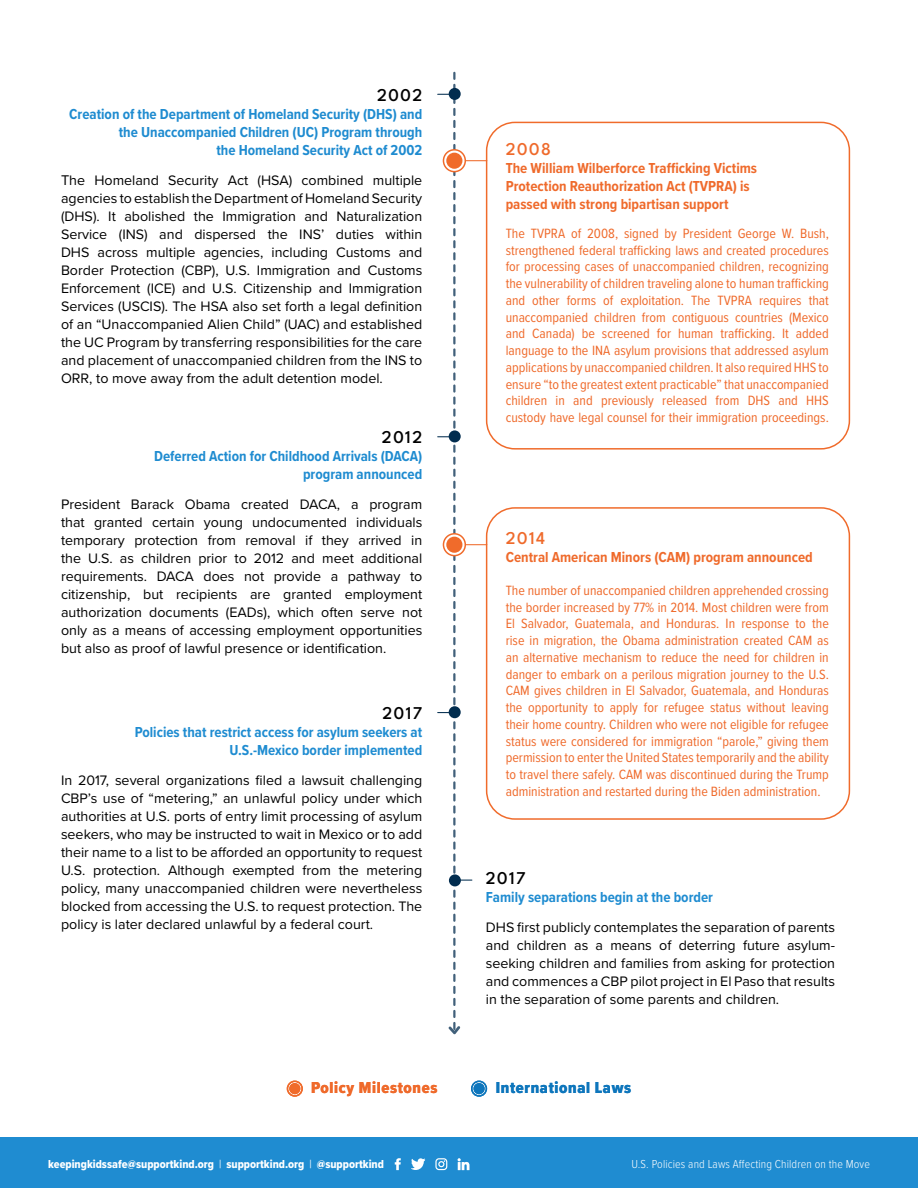
<style>
.page{position:relative;width:918px;height:1188px;background:#fff}
.page>*{position:absolute;margin:0;border:0;box-sizing:border-box;transform-origin:0 0}
.t1{font:100 18px "League Spartan";letter-spacing:.08em;color:#000}
.t2{font:100 18px "League Spartan";letter-spacing:.08em;color:#ef6a2b}
.t3{font:16.5px "Proxima Nova Cond Extrabld";letter-spacing:.04em;color:#0e76bc}
.t4{font:16.5px "Proxima Nova Cond Extrabld";letter-spacing:.04em;color:#ef6a2b}
.t5{font:700 15px/18px "Proxima Nova Cond";color:#1e8bd0;text-align:right}
.t6{font:700 15px/18px "Proxima Nova Cond";color:#ef6a2b}
.t7{font:700 15px/18px "Proxima Nova Cond";color:#1f8cd1;text-align:right}
.t8{font:14.25px/18px "Proxima Nova";color:#000;text-align:justify}
.t9{font:13.95px/16.8px "Proxima Nova Cond";color:#ef6a2b;text-align:justify}
.t10{font:12px "Proxima Nova Cond Extrabld";color:#fff}
.t11{font:300 12px "Proxima Nova Cond";letter-spacing:.01em;color:#fff}
.s1{font-size:14.55px}
.s2{font-family:"Proxima Nova Cond"}
</style>
<div class="page">
<div style="left:0;top:1137px;width:918px;height:51px;background:#1f8cd1"></div>
<svg style="left:458px;top:1158px;width:12px;height:12px"></svg>
<svg style="left:395px;top:1158px;width:6px;height:12px"></svg>
<svg style="left:411px;top:1158px;width:14px;height:12px"></svg>
<svg style="left:435px;top:1158px;width:12px;height:12px"></svg>
<div style="left:486px;top:507px;width:364px;height:313px;border:2px solid #f06b2b;border-radius:28px"></div>
<div style="left:486px;top:122px;width:364px;height:328px;border:2px solid #f06b2b;border-radius:28px"></div>
<svg style="left:438px;top:73px;width:49px;height:961px"></svg>
<div style="left:471px;top:1081px;width:16px;height:16px;border:2px solid #0e76bc;border-radius:50%"></div>
<div style="left:473px;top:1083px;width:12px;height:11px;background:#0e76bc;border-radius:50%"></div>
<div style="left:287px;top:1081px;width:16px;height:16px;border:2px solid #f06b2b;border-radius:50%"></div>
<div style="left:289px;top:1083px;width:11px;height:11px;background:#f06b2b;border-radius:50%"></div>
<p class="t1" style="left:377px;top:81px;width:47px">2002</p>
<p class="t5" style="left:69px;top:104px;width:355px">Creation of the Department of Homeland Security (DHS) and the Unaccompanied Children (UC) Program through<br>the Homeland Security Act of 2002</p>
<p class="t8" style="left:61px;top:171px;width:363px"><span class="s1">T</span>he Homeland Security Act (HSA) combined multiple agencies to establish the Department of Homeland Security (DHS). It abolished the Immigration and Naturalization Service (INS) and dispersed the INS’ duties within DHS across multiple agencies, including Customs and Border Protection (CBP), U.S. Immigration and Customs Enforcement (ICE) and U.S. Citizenship and Immigration Services (USCIS). The HSA also set forth a legal definition of an “Unaccompanied Alien Child” (UAC) and established the UC Program by transferring responsibilities for the care and placement of unaccompanied children from the INS to ORR, to move away from the adult detention model.</p>
<p class="t1" style="left:382px;top:424px;width:42px">2012</p>
<p class="t5" style="left:154px;top:447px;width:270px">Deferred Action for Childhood Arrivals (DACA) program announced</p>
<p class="t8" style="left:61px;top:495px;width:363px">President Barack Obama created DACA, a program that granted certain young undocumented individuals temporary protection from removal if they arrived in the U.S. as children prior to 2012 and meet additional requirements. DACA does not provide a pathway to citizenship, but recipients are granted employment authorization documents (EADs), which often serve not only as a means of accessing employment opportunities but also as proof of lawful presence or identification.</p>
<p class="t1" style="left:382px;top:700px;width:41px">2017</p>
<p class="t7" style="left:135px;top:723px;width:289px">Policies that restrict access for asylum seekers at<br>U.S.-Mexico border implemented</p>
<p class="t8" style="left:61px;top:770px;width:363px">In 2017, several organizations filed a lawsuit challenging CBP’s use of “metering,” an unlawful policy under which authorities at U.S. ports of entry limit processing of asylum seekers, who may be instructed to wait in Mexico or to add their name to a list to be afforded an opportunity to request U.S. protection. Although exempted from the metering policy, many unaccompanied children were nevertheless blocked from accessing the U.S. to request protection. The policy is later declared unlawful by a federal court.</p>
<p class="t2" style="left:506px;top:136px;width:47px">2008</p>
<p class="t6" style="left:506px;top:159px;width:253px">The William Wilberforce Trafficking Victims<br>Protection Reauthorization Act (TVPRA) is passed with strong bipartisan support</p>
<p class="t9" style="left:506px;top:224px;width:325px">The TVPRA of 2008, signed by President George W. Bush, strengthened federal trafficking laws and created procedures for processing cases of unaccompanied children, recognizing the vulnerability of children traveling alone to human trafficking and other forms of exploitation. The TVPRA requires that unaccompanied children from contiguous countries (Mexico and Canada) be screened for human trafficking. It added language to the INA asylum provisions that addressed asylum applications by unaccompanied children. It also required HHS to ensure “to the greatest extent practicable” that unaccompanied children in and previously released from DHS and HHS custody have legal counsel for their immigration proceedings.</p>
<p class="t2" style="left:506px;top:524px;width:41px">2014</p>
<p class="t6" style="left:506px;top:547px;width:309px">Central American Minors (CAM) program announced</p>
<p class="t9" style="left:506px;top:581px;width:325px">The number of unaccompanied children apprehended crossing the border increased by 77% in 2014. Most children were from El Salvador, Guatemala, and Honduras. In response to the rise in migration, the Obama administration created CAM as an alternative mechanism to reduce the need for children in danger to embark on a perilous migration journey to the U.S.<br>CAM gives children in El Salvador, Guatemala, and Honduras the opportunity to apply for refugee status without leaving their home country. Children who were not eligible for refugee status were considered for immigration “parole,” giving them permission to enter the United States temporarily and the ability to travel there safely. CAM was discontinued during the Trump administration and restarted during the Biden administration.</p>
<p class="t1" style="left:486px;top:865px;width:41px">2017</p>
<p class="t7" style="left:486px;top:888px;width:229px">Family separations begin at the border</p>
<p class="t8" style="left:486px;top:918px;width:351px">DHS first publicly contemplates the separation of parents and children as a means of deterring future asylum&shy;seeking children and families from asking for protection and commences a CBP pilot project in El Paso that results in the separation of some parents and children.</p>
<p class="t4" style="left:311px;top:1075px;width:128px">Policy Milestones</p>
<p class="t3" style="left:496px;top:1075px;width:137px">International Laws</p>
<p class="t10" style="left:48px;top:1155px;width:337px">keepingkidssafe@supportkind.org <span class="s2">|</span> supportkind.org <span class="s2">|</span> @supportkind</p>
<p class="t11" style="left:632px;top:1155px;width:240px">U.S. Policies and Laws Affecting Children on the Move</p>
</div>
